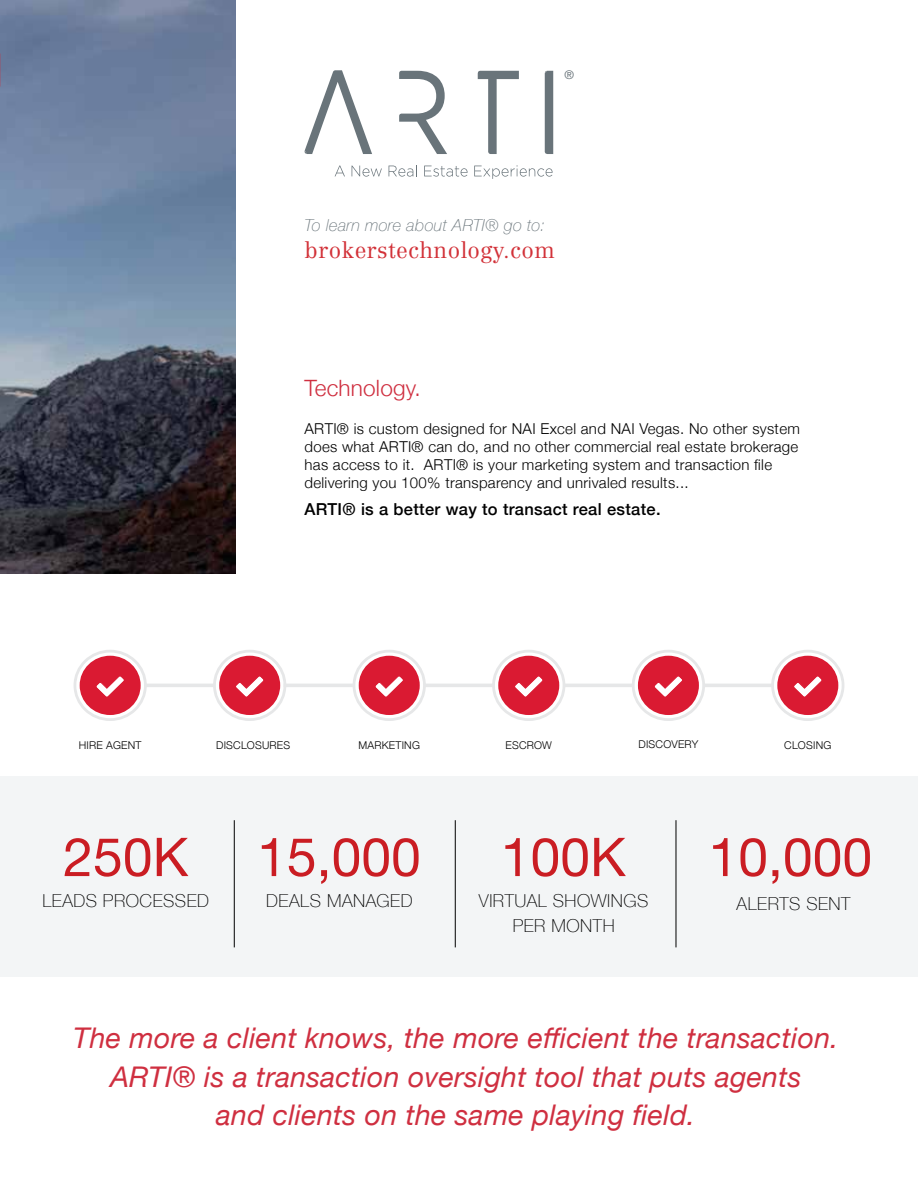
<style>
.page{position:relative;width:918px;height:1188px;background:#fff}
.page>*{position:absolute;margin:0;border:0;box-sizing:border-box;transform-origin:0 0}
.t1{font:53.55px "Helvetica Neue";color:#ca1d23}
.t2{font:italic 28.5px/38.7px "Helvetica Neue";letter-spacing:.01em;color:#cf2f40;text-align:center}
.t3{font:300 22.5px "Centennial LT Std";letter-spacing:.02em;color:#d23138}
.t4{font:300 22.5px "Helvetica Neue";letter-spacing:.01em;color:#cf2f40}
.t5{font:100 17.85px/25px "Helvetica Neue";letter-spacing:.03em;color:#000;text-align:center}
.t6{font:500 16.5px "Helvetica Neue";letter-spacing:.02em;color:#000}
.t7{font:italic 100 16.5px "Helvetica Neue";letter-spacing:.02em;color:#69747a}
.t8{font:300 15px/18px "Helvetica Neue";letter-spacing:.02em;color:#000}
.t9{font:12px "Helvetica Neue LT Std";color:#69747a}
.t10{font:300 10.65px "Helvetica Neue";letter-spacing:.02em;color:#000}
</style>
<div class="page">
<img style="left:0;top:0;width:235px;height:573px">
<div style="left:0;top:777px;width:918px;height:200px;background:#f3f5f6"></div>
<hr style="left:234px;top:820px;width:1px;height:127px;background:#000">
<hr style="left:455px;top:820px;width:1px;height:127px;background:#000">
<hr style="left:676px;top:820px;width:1px;height:127px;background:#000">
<hr style="left:145px;top:684px;width:69px;height:3px;background:#e6e7e8">
<hr style="left:284px;top:684px;width:69px;height:3px;background:#e6e7e8">
<hr style="left:424px;top:684px;width:70px;height:3px;background:#e6e7e8">
<hr style="left:564px;top:684px;width:70px;height:3px;background:#e6e7e8">
<hr style="left:704px;top:684px;width:69px;height:3px;background:#e6e7e8">
<svg style="left:74px;top:650px;width:73px;height:71px"></svg>
<svg style="left:213px;top:650px;width:73px;height:71px"></svg>
<svg style="left:353px;top:650px;width:73px;height:71px"></svg>
<svg style="left:492px;top:650px;width:73px;height:71px"></svg>
<svg style="left:632px;top:650px;width:73px;height:71px"></svg>
<svg style="left:771px;top:650px;width:73px;height:71px"></svg>
<svg style="left:399px;top:71px;width:48px;height:83px"></svg>
<svg style="left:304px;top:70px;width:68px;height:84px"></svg>
<svg style="left:478px;top:71px;width:41px;height:83px"></svg>
<svg style="left:545px;top:71px;width:8px;height:83px"></svg>
<svg style="left:335px;top:165px;width:10px;height:11px"></svg>
<svg style="left:352px;top:166px;width:30px;height:11px"></svg>
<svg style="left:389px;top:165px;width:28px;height:12px"></svg>
<svg style="left:424px;top:166px;width:44px;height:11px"></svg>
<svg style="left:474px;top:165px;width:79px;height:14px"></svg>
<p class="t9" style="left:565px;top:67px;width:11px">®</p>
<p class="t7" style="left:305px;top:213px;width:242px">To learn more about ARTI® go to:</p>
<h3 class="t3" style="left:305px;top:237px;width:252px">brokerstechnology.com</h3>
<h3 class="t4" style="left:305px;top:369px;width:118px">Technology.</h3>
<p class="t8" style="left:305px;top:418px;width:497px">ARTI® is custom designed for NAI Excel and NAI Vegas. No other system does what ARTI® can do, and no other commercial real estate brokerage has access to it. ARTI® is your marketing system and transaction file delivering you 100% transparency and unrivaled results...</p>
<p class="t6" style="left:305px;top:496px;width:358px">ARTI® is a better way to transact real estate.</p>
<p class="t10" style="left:79px;top:737px;width:64px">HIRE AGENT</p>
<p class="t10" style="left:216px;top:737px;width:76px">DISCLOSURES</p>
<p class="t10" style="left:358px;top:737px;width:63px">MARKETING</p>
<p class="t10" style="left:506px;top:737px;width:48px">ESCROW</p>
<p class="t10" style="left:638px;top:735px;width:61px">DISCOVERY</p>
<p class="t10" style="left:784px;top:737px;width:49px">CLOSING</p>
<h1 class="t1" style="left:63px;top:818px;width:127px">250K</h1>
<p class="t5" style="left:42px;top:887px;width:168px">LEADS PROCESSED</p>
<h1 class="t1" style="left:257px;top:818px;width:165px">15,000</h1>
<p class="t5" style="left:266px;top:887px;width:148px">DEALS MANAGED</p>
<h1 class="t1" style="left:501px;top:818px;width:127px">100K</h1>
<p class="t5" style="left:479px;top:887px;width:171px">VIRTUAL SHOWINGS<br>PER MONTH</p>
<h1 class="t1" style="left:708px;top:818px;width:165px">10,000</h1>
<p class="t5" style="left:737px;top:890px;width:115px">ALERTS SENT</p>
<h2 class="t2" style="left:73px;top:1020px;width:767px">The more a client knows, the more efficient the transaction.<br>ARTI® is a transaction oversight tool that puts agents<br>and clients on the same playing field.</h2>
</div>
